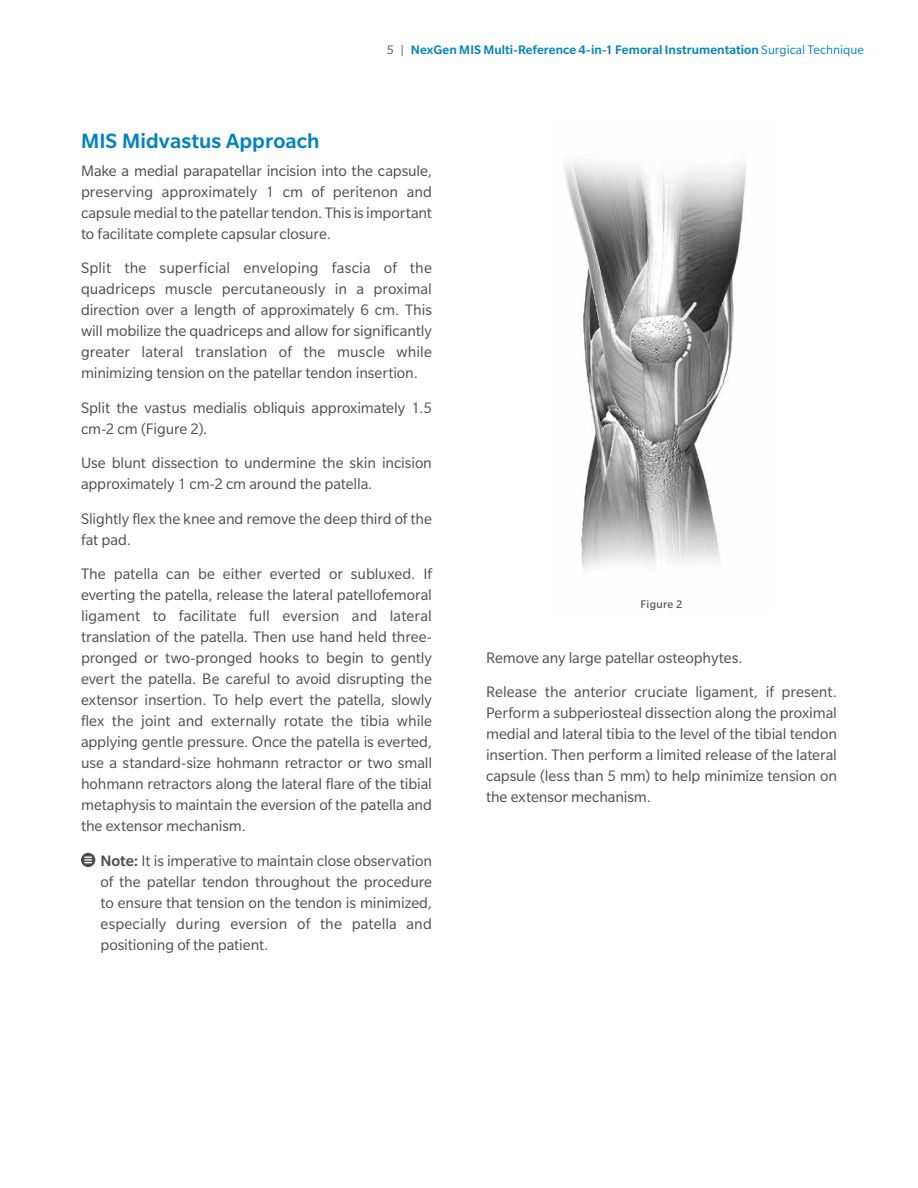
<style>
.page{position:relative;width:918px;height:1188px;background:#fff}
.page>*{position:absolute;margin:0;border:0;box-sizing:border-box;transform-origin:0 0}
.t1{font:500 22.5px "Slate Pro";letter-spacing:.005em;color:#0083bf}
.t2{font:16.5px/21px "Slate Pro";letter-spacing:-.005em;color:#4d4d4f;text-align:justify}
.t3{font:500 13.5px "Slate Pro";letter-spacing:.005em;color:#0083bf}
.t4{font:12px "Slate Pro";letter-spacing:.025em;color:#4d4d4f}
.s1{font-weight:400;color:#4d4d4f}
.s2{font-weight:400}
.s3{font-weight:500}
</style>
<div class="page">
<img style="left:564px;top:161px;width:182px;height:409px">
<svg style="left:81px;top:853px;width:14px;height:14px"></svg>
<svg style="left:85px;top:857px;width:6px;height:6px"></svg>
<p class="t3" style="left:387px;top:42px;width:479px"><span class="s1">5 |</span> NexGen MIS Multi-Reference 4-in-1 Femoral Instrumentation <span class="s2">Surgical Technique</span></p>
<h1 class="t1" style="left:81px;top:129px;width:240px">MIS Midvastus Approach</h1>
<p class="t2" style="left:81px;top:160px;width:353px">Make a medial parapatellar incision into the capsule, preserving approximately 1 cm of peritenon and capsule medial to the patellar tendon. This is important to facilitate complete capsular closure.</p>
<p class="t2" style="left:81px;top:257px;width:353px">Split the superficial enveloping fascia of the quadriceps muscle percutaneously in a proximal direction over a length of approximately 6 cm. This will mobilize the quadriceps and allow for significantly greater lateral translation of the muscle while minimizing tension on the patellar tendon insertion.</p>
<p class="t2" style="left:81px;top:397px;width:352px">Split the vastus medialis obliquis approximately 1.5 cm-2 cm (Figure 2).</p>
<p class="t2" style="left:81px;top:452px;width:352px">Use blunt dissection to undermine the skin incision approximately 1 cm-2 cm around the patella.</p>
<p class="t2" style="left:81px;top:508px;width:352px">Slightly flex the knee and remove the deep third of the fat pad.</p>
<p class="t2" style="left:81px;top:563px;width:353px">The patella can be either everted or subluxed. If everting the patella, release the lateral patellofemoral ligament to facilitate full eversion and lateral translation of the patella. Then use hand held three&shy;pronged or two-pronged hooks to begin to gently evert the patella. Be careful to avoid disrupting the extensor insertion. To help evert the patella, slowly flex the joint and externally rotate the tibia while applying gentle pressure. Once the patella is everted, use a standard-size hohmann retractor or two small hohmann retractors along the lateral flare of the tibial metaphysis to maintain the eversion of the patella and the extensor mechanism.</p>
<p class="t2" style="left:101px;top:850px;width:333px"><span class="s3">Note:</span> It is imperative to maintain close observation of the patellar tendon throughout the procedure to ensure that tension on the tendon is minimized, especially during eversion of the patella and positioning of the patient.</p>
<p class="t4" style="left:641px;top:598px;width:43px">Figure 2</p>
<p class="t2" style="left:486px;top:640px;width:352px;line-height:34.5px">Remove any large patellar osteophytes.<br>Release the anterior cruciate ligament, if present.</p>
<p class="t2" style="left:486px;top:702px;width:353px">Perform a subperiosteal dissection along the proximal medial and lateral tibia to the level of the tibial tendon insertion. Then perform a limited release of the lateral capsule (less than 5 mm) to help minimize tension on the extensor mechanism.</p>
</div>
